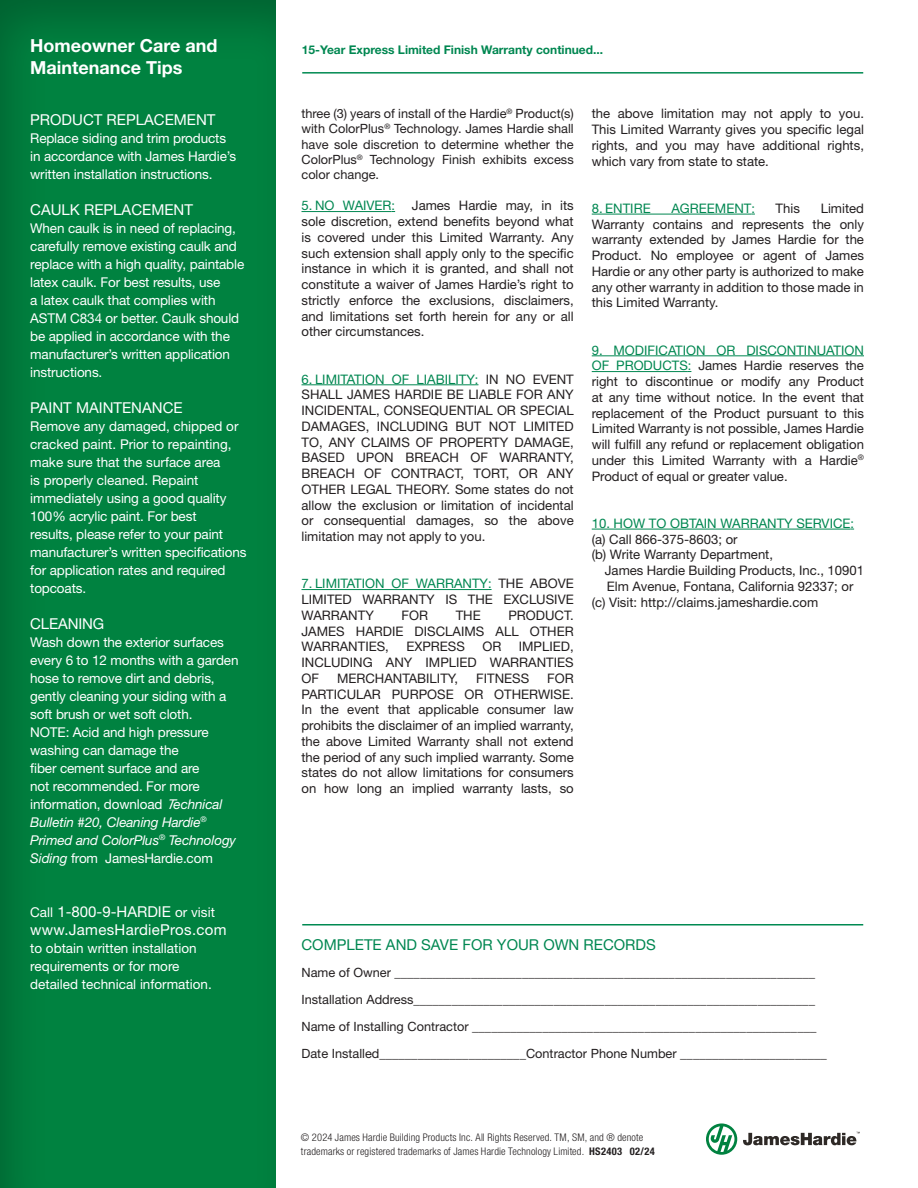
<style>
.page{position:relative;width:918px;height:1188px;background:#fff}
.page>*{position:absolute;margin:0;border:0;box-sizing:border-box;transform-origin:0 0}
.t1{font:700 18px/22.5px "Helvetica Neue LT Pro";color:#fff}
.t2{font:15px "Helvetica Neue LT Pro";color:#fff}
.t3{font:15px/18px "Helvetica Neue LT Pro";letter-spacing:.02em;color:#fff}
.t4{font:15px "Helvetica Neue LT Pro";color:#008751}
.t5{font:13.5px/18px "Helvetica Neue LT Pro";letter-spacing:-.01em;color:#fff}
.t6{font:13.2px/15.8px "Helvetica Neue LT Pro";color:#231f20;text-align:justify}
.t7{font:13.2px "Helvetica Neue LT Pro";color:#008751}
.t8{font:12.75px/15.3px "Helvetica Neue LT Pro";color:#231f20;text-align:justify}
.t9{font:700 12px "Helvetica Neue LT Pro";color:#008751}
.t10{font:300 condensed 10.5px/13.5px "Helvetica Neue LT Pro";letter-spacing:.015em;color:#231f20}
.s1{font-style:italic}
.s2{font-size:13.5px}
.s3{font-size:12.75px}
.s4{color:#008751}
.s5{font-size:12.75px;color:#008751}
.s6{font-weight:700}
</style>
<div class="page">
<hr style="left:302px;top:211px;width:90px;height:1px;background:#008751">
<hr style="left:302px;top:384px;width:173px;height:1px;background:#008751">
<hr style="left:302px;top:589px;width:186px;height:1px;background:#008751">
<hr style="left:592px;top:214px;width:159px;height:1px;background:#008751">
<hr style="left:592px;top:356px;width:272px;height:1px;background:#008751">
<hr style="left:592px;top:371px;width:96px;height:1px;background:#008751">
<hr style="left:592px;top:529px;width:259px;height:1px;background:#008751">
<hr style="left:302px;top:72px;width:561px;height:2px;background:#008a52">
<hr style="left:302px;top:924px;width:561px;height:2px;background:#008a52">
<svg style="left:706px;top:1123px;width:31px;height:32px"></svg>
<svg style="left:743px;top:1132px;width:117px;height:13px"></svg>
<div style="left:0;top:0;width:276px;height:1188px;background:#231f20;opacity:.28"></div>
<p class="t1" style="left:30px;top:34px;width:189px">Homeowner Care and<br>Maintenance Tips</p>
<p class="t2" style="left:30px;top:110px;width:187px">PRODUCT REPLACEMENT</p>
<p class="t5" style="left:30px;top:128px;width:207px">Replace siding and trim products in accordance with James Hardie’s written installation instructions.</p>
<p class="t2" style="left:30px;top:200px;width:164px">CAULK REPLACEMENT</p>
<p class="t5" style="left:30px;top:218px;width:216px">When caulk is in need of replacing, carefully remove existing caulk and replace with a high quality, paintable latex caulk. For best results, use<br>a latex caulk that complies with<br>ASTM C834 or better. Caulk should be applied in accordance with the manufacturer’s written application instructions.</p>
<p class="t2" style="left:30px;top:398px;width:154px">PAINT MAINTENANCE</p>
<p class="t5" style="left:30px;top:416px;width:218px">Remove any damaged, chipped or cracked paint. Prior to repainting, make sure that the surface area<br>is properly cleaned. Repaint immediately using a good quality<br>100% acrylic paint. For best<br>results, please refer to your paint manufacturer’s written specifications for application rates and required topcoats.</p>
<p class="t2" style="left:30px;top:614px;width:75px">CLEANING</p>
<p class="t5" style="left:30px;top:632px;width:210px">Wash down the exterior surfaces every 6 to 12 months with a garden hose to remove dirt and debris, gently cleaning your siding with a soft brush or wet soft cloth.</p>
<p class="t5" style="left:30px;top:722px;width:207px">NOTE: Acid and high pressure washing can damage the<br>fiber cement surface and are<br>not recommended. For more information, download <span class="s1">T</span><span class="s1">echnical<br>Bulletin #20, Cleaning Hardie</span><sup>®<br></sup><span class="s1">Primed and ColorPlus</span><sup>®</sup> <span class="s1">Technology<br>Siding</span> from JamesHardie.com</p>
<p class="t3" style="left:30px;top:902px;width:198px"><span class="s2">Call</span> 1-800-9-HARDIE <span class="s2">or visit </span>www.JamesHardiePros.com</p>
<p class="t5" style="left:30px;top:938px;width:168px">to obtain written installation requirements or for more</p>
<p class="t5" style="left:30px;top:974px;width:183px">detailed technical information.</p>
<p class="t9" style="left:302px;top:42px;width:303px">15-Year Express Limited Finish Warranty continued...</p>
<p class="t8" style="left:302px;top:106px;width:274px">three (3) years of install of the Hardie<sup>®</sup> Product(s) with ColorPlus<sup>®</sup> Technology. James Hardie shall have sole discretion to determine whether the ColorPlus<sup>®</sup> Technology Finish exhibits excess color change.</p>
<p class="t7" style="left:302px;top:197px;width:95px">5. NO WAIVER<span class="s3">:</span></p>
<p class="t6" style="left:302px;top:197px;width:274px;text-indent:110px">James Hardie may, in its sole discretion, extend benefits beyond what is covered under this Limited Warranty. Any such extension shall apply only to the specific instance in which it is granted, and shall not constitute a waiver of James Hardie’s right to strictly enforce the exclusions, disclaimers, and limitations set forth herein for any or all other circumstances.</p>
<p class="t6" style="left:302px;top:371px;width:274px"><span class="s4">6. LIMITATION OF LIABILITY</span><span class="s5">:</span> IN NO EVENT SHALL JAMES HARDIE BE LIABLE FOR ANY INCIDENTAL, CONSEQUENTIAL OR SPECIAL DAMAGES, INCLUDING BUT NOT LIMITED TO, ANY CLAIMS OF PROPERTY DAMAGE, BASED UPON BREACH OF WARRANTY, BREACH OF CONTRACT, TORT, OR ANY OTHER LEGAL THEORY. Some states do not allow the exclusion or limitation of incidental or consequential damages, so the above limitation may not apply to you.</p>
<p class="t6" style="left:302px;top:575px;width:274px"><span class="s4">7. LIMITATION OF WARRANTY</span><span class="s5">:</span> THE ABOVE LIMITED WARRANTY IS THE EXCLUSIVE WARRANTY</p>
<p class="t6" style="left:302px;top:607px;width:274px;text-indent:207px">PRODUCT.<br>JAMES HARDIE DISCLAIMS ALL OTHER WARRANTIES,</p>
<p class="t6" style="left:402px;top:607px;width:28px">FOR</p>
<p class="t6" style="left:456px;top:607px;width:27px">THE</p>
<p class="t6" style="left:406px;top:638px;width:60px">EXPRESS</p>
<p class="t6" style="left:482px;top:638px;width:20px">OR</p>
<p class="t6" style="left:302px;top:638px;width:274px;text-indent:217px">IMPLIED, INCLUDING ANY IMPLIED WARRANTIES OF</p>
<p class="t6" style="left:302px;top:670px;width:274px;text-indent:246px">FOR PARTICULAR PURPOSE OR OTHERWISE.<br>In the event that applicable consumer law prohibits the disclaimer of an implied warranty, the above Limited Warranty shall not extend the period of any such implied warranty. Some states do not allow limitations for consumers on how long an implied warranty lasts, so</p>
<p class="t6" style="left:337px;top:670px;width:123px">MERCHANTABILITY,</p>
<p class="t6" style="left:476px;top:670px;width:54px">FITNESS</p>
<p class="t6" style="left:592px;top:105px;width:274px">the above limitation may not apply to you.<br>This Limited Warranty gives you specific legal rights, and you may have additional rights, which vary from state to state.</p>
<p class="t7" style="left:592px;top:200px;width:60px">8. ENTIRE</p>
<p class="t7" style="left:671px;top:200px;width:85px">AGREEMENT<span class="s3">:</span></p>
<p class="t6" style="left:776px;top:200px;width:26px">This</p>
<p class="t6" style="left:592px;top:200px;width:274px;text-indent:229px">Limited Warranty contains and represents the only warranty extended by James Hardie for the Product. No employee or agent of James Hardie or any other party is authorized to make any other warranty in addition to those made in this Limited Warranty.</p>
<p class="t6" style="left:592px;top:342px;width:274px"><span class="s4">9. MODIFICATION OR DISCONTINUATION OF PRODUCTS</span><span class="s5">:</span> James Hardie reserves the right to discontinue or modify any Product at any time without notice. In the event that replacement of the Product pursuant to this Limited Warranty is not possible, James Hardie will fulfill any refund or replacement obligation under this Limited Warranty with a Hardie<sup>® </sup>Product of equal or greater value.</p>
<p class="t7" style="left:592px;top:515px;width:264px">10. HOW TO OBTAIN WARRANTY SERVICE<span class="s3">:</span></p>
<p class="t6" style="left:592px;top:531px;width:147px">(a) Call 866-375-8603; or</p>
<p class="t6" style="left:592px;top:546px;width:183px">(b) Write Warranty Department,</p>
<p class="t6" style="left:605px;top:562px;width:261px">James Hardie Building Products, Inc., 10901<br>Elm Avenue, Fontana, California 92337; or</p>
<p class="t6" style="left:592px;top:594px;width:228px">(c) Visit: http://claims.jameshardie.com</p>
<p class="t4" style="left:302px;top:936px;width:356px">COMPLETE AND SAVE FOR YOUR OWN RECORDS</p>
<p class="t8" style="left:302px;top:965px;width:515px">Name of Owner __________________________________________________________________</p>
<p class="t8" style="left:302px;top:992px;width:515px">Installation Address_______________________________________________________________</p>
<p class="t8" style="left:302px;top:1019px;width:516px">Name of Installing Contractor ______________________________________________________</p>
<p class="t8" style="left:302px;top:1046px;width:527px">Date Installed_______________________Contractor Phone Number _______________________</p>
<p class="t10" style="left:301px;top:1131px;width:355px">© 2024 James Hardie Building Products Inc. All Rights Reserved. TM, SM, and ® denote trademarks or registered trademarks of James Hardie Technology Limited. <span class="s6">HS2403 02/24</span></p>
</div>
